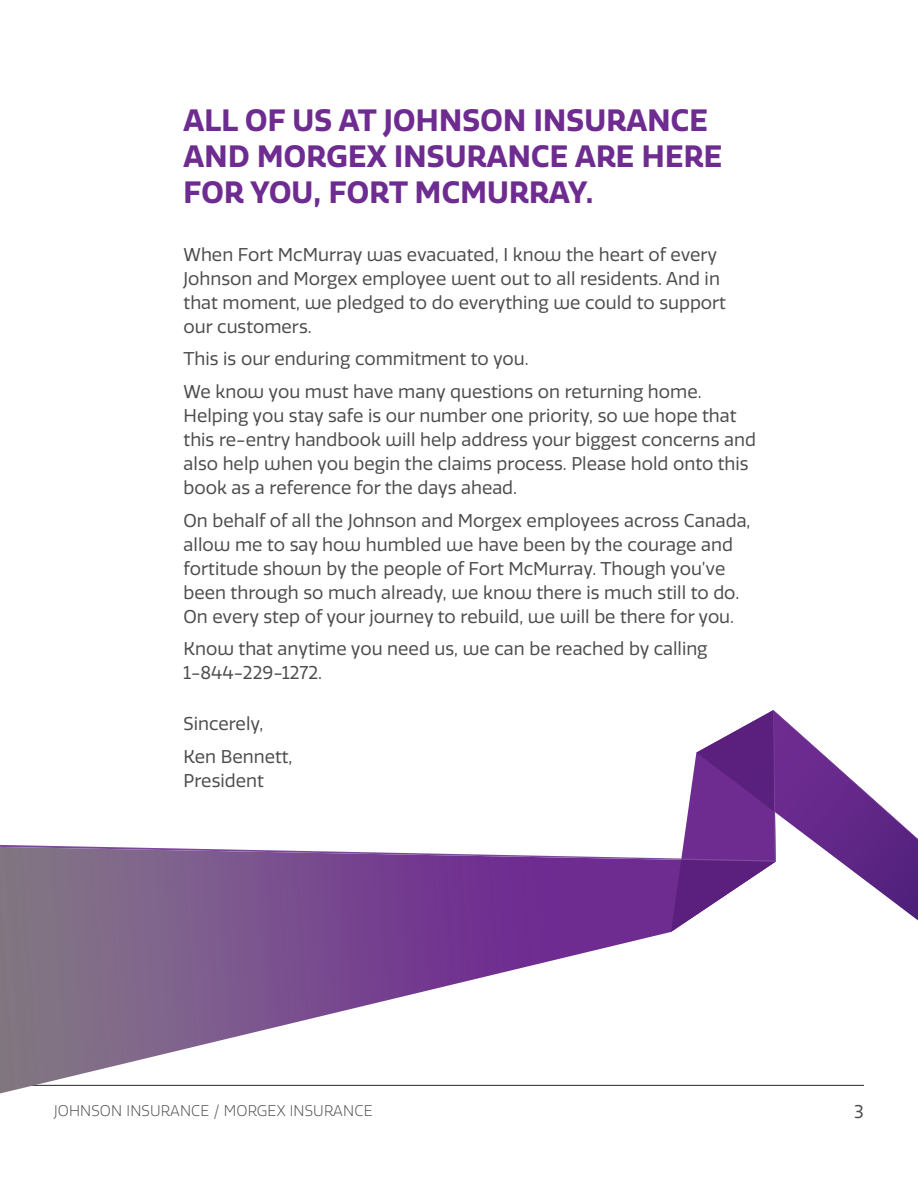
<style>
.page{position:relative;width:918px;height:1188px;background:#fff}
.page>*{position:absolute;margin:0;border:0;box-sizing:border-box;transform-origin:0 0}
.t1{font:700 30px "RSA Sans";letter-spacing:.01em;color:#6e2c91}
.t2{font:18px/24px "RSA Sans";color:#4b4c4d}
.t3{font:300 15px "RSA Sans";letter-spacing:.01em;color:#4b4c4d}
</style>
<div class="page">
<hr style="left:0;top:1085px;width:864px;height:1px;background:#3e3e3f">
<svg style="left:0;top:932px;width:776px;height:162px"></svg>
<svg style="left:0;top:710px;width:918px;height:222px"></svg>
<h1 class="t1" style="left:184px;top:102px;width:233px">ALL OF US AT JOHNSON</h1>
<h1 class="t1" style="left:534px;top:102px;width:176px">INSURANCE</h1>
<h1 class="t1" style="left:184px;top:138px;width:23px">AND</h1>
<h1 class="t1" style="left:257px;top:138px;width:168px">MORGEX INSURANCE</h1>
<h1 class="t1" style="left:575px;top:138px;width:88px">ARE HERE</h1>
<h1 class="t1" style="left:184px;top:174px;width:21px">FOR</h1>
<h1 class="t1" style="left:250px;top:174px;width:22px">YOU</h1>
<h1 class="t1" style="left:313px;top:174px;width:36px">, FORT</h1>
<h1 class="t1" style="left:415px;top:174px;width:94px">MCMURRAY</h1>
<h1 class="t1" style="left:586px;top:174px;width:9px">.</h1>
<p class="t2" style="left:184px;top:243px;width:544px">When Fort McMurray was evacuated, I know the heart of every Johnson and Morgex employee went out to all residents. And in that moment, we pledged to do everything we could to support our customers.</p>
<p class="t2" style="left:184px;top:343px;width:520px;line-height:32.7px">This is our enduring commitment to you.<br>We know you must have many questions on returning home.</p>
<p class="t2" style="left:184px;top:404px;width:574px">Helping you stay safe is our number one priority, so we hope that this re-entry handbook will help address your biggest concerns and also help when you begin the claims process. Please hold onto this book as a reference for the days ahead.</p>
<p class="t2" style="left:184px;top:508px;width:568px">On behalf of all the Johnson and Morgex employees across Canada, allow me to say how humbled we have been by the courage and fortitude shown by the people of Fort McMurray. Though you’ve been through so much already, we know there is much still to do.<br>On every step of your journey to rebuild, we will be there for you.</p>
<p class="t2" style="left:184px;top:637px;width:526px">Know that anytime you need us, we can be reached by calling<br>1-844-229-1272.</p>
<p class="t2" style="left:184px;top:708px;width:110px;line-height:32.7px">Sincerely,<br>Ken Bennett,</p>
<p class="t2" style="left:184px;top:769px;width:82px">President</p>
<p class="t3" style="left:54px;top:1102px;width:320px">JOHNSON INSURANCE / MORGEX INSURANCE</p>
<p class="t2" style="left:854px;top:1100px;width:11px">3</p>
</div>
